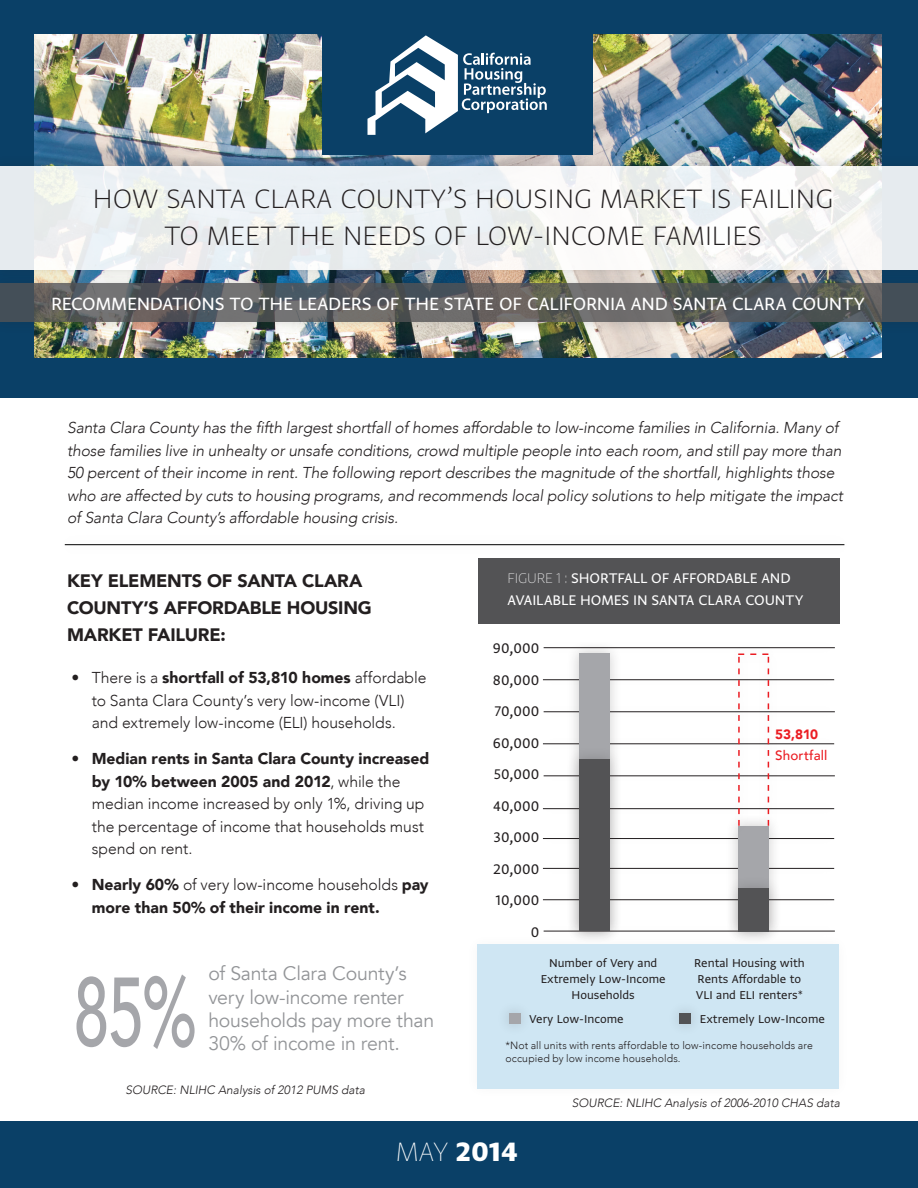
<style>
.page{position:relative;width:918px;height:1188px;background:#fff}
.page>*{position:absolute;margin:0;border:0;box-sizing:border-box;transform-origin:0 0}
.t1{font:500 96.75px "Avenir";color:#a5a6aa;scale:.67 1}
.t2{font:300 expanded 31.5px/37.8px "Greta Sans Std";color:#231f20;text-align:center}
.t3{font:31.5px "Greta Sans Std Hea";color:#fff}
.t4{font:21px "Greta Sans Std";letter-spacing:-.015em;color:#fff}
.t5{font:19.5px/23.4px "Avenir";letter-spacing:-.015em;color:#939598}
.t6{font:900 18px/27px "Avenir";letter-spacing:-.01em;color:#231f20}
.t7{font:16.5px/22.5px "Greta Sans Std";letter-spacing:-.01em;color:#fff}
.t8{font:16.5px/31.5px "Greta Sans Std";color:#231f20;text-align:right}
.t9{font:italic 300 15.75px/22.5px "Avenir";letter-spacing:-.01em;color:#231f20}
.t10{font:300 15.75px/22.5px "Avenir";letter-spacing:-.005em;color:#231f20}
.t11{font:900 15.75px/22.5px "Avenir";color:#231f20}
.t12{font:13.5px/16.2px "Greta Sans Std";color:#231f20;text-align:center}
.t13{font:500 13.5px "Avenir";letter-spacing:.005em;color:#eb1d23}
.t14{font:900 13.5px "Avenir";color:#eb1d23}
.t15{font:italic 300 12px "Avenir";color:#231f20}
.t16{font:300 10.5px/12.6px "Avenir";letter-spacing:.015em;color:#231f20}
.s1{font-weight:900}
.s2{font-weight:300}
.s3{font-weight:100}
.s4{font-family:"Greta Sans Std";font-weight:100}
</style>
<div class="page">
<div style="left:0;top:0;width:918px;height:397px;background:#0a4067"></div>
<img style="left:35px;top:35px;width:846px;height:323px">
<div style="left:322px;top:6px;width:271px;height:149px;background:#0a4067"></div>
<div style="left:0;top:154px;width:918px;height:128px;background:#231f20;opacity:.22"></div>
<svg style="left:0;top:166px;width:918px;height:103px;background:#eff2f2"></svg>
<div style="left:0;top:271px;width:918px;height:64px;background:#231f20;opacity:.22"></div>
<svg style="left:0;top:283px;width:918px;height:39px;background:#5b5e5f"></svg>
<svg style="left:368px;top:35px;width:179px;height:100px"></svg>
<hr style="left:65px;top:544px;width:779px;height:1px;background:#000">
<div style="left:0;top:1121px;width:918px;height:67px;background:#0a4067"></div>
<div style="left:477px;top:944px;width:361px;height:145px;background:#cfe6f3"></div>
<div style="left:478px;top:559px;width:362px;height:65px;background:#535355"></div>
<hr style="left:543px;top:679px;width:291px;height:1px;background:#231f20">
<hr style="left:544px;top:712px;width:291px;height:1px;background:#231f20">
<hr style="left:543px;top:744px;width:291px;height:1px;background:#231f20">
<hr style="left:544px;top:776px;width:291px;height:1px;background:#231f20">
<hr style="left:544px;top:647px;width:291px;height:1px;background:#231f20">
<hr style="left:543px;top:808px;width:291px;height:1px;background:#231f20">
<hr style="left:543px;top:838px;width:291px;height:1px;background:#231f20">
<hr style="left:543px;top:868px;width:291px;height:1px;background:#231f20">
<hr style="left:543px;top:899px;width:291px;height:1px;background:#231f20">
<hr style="left:544px;top:931px;width:291px;height:1px;background:#231f20">
<div style="left:566px;top:641px;width:56px;height:303px;background:#231f20;opacity:.22"></div>
<div style="left:579px;top:654px;width:31px;height:277px;background:#a5a6aa"></div>
<div style="left:726px;top:813px;width:56px;height:131px;background:#231f20;opacity:.22"></div>
<div style="left:738px;top:826px;width:31px;height:105px;background:#a5a6aa"></div>
<div style="left:566px;top:746px;width:56px;height:197px;background:#231f20;opacity:.22"></div>
<div style="left:579px;top:759px;width:31px;height:172px;background:#535355"></div>
<div style="left:726px;top:875px;width:56px;height:69px;background:#231f20;opacity:.22"></div>
<div style="left:738px;top:888px;width:31px;height:43px;background:#535355"></div>
<div style="left:726px;top:646px;width:26px;height:191px;background:#231f20;opacity:.22"></div>
<div style="left:727px;top:641px;width:52px;height:26px;background:#231f20;opacity:.22"></div>
<div style="left:755px;top:646px;width:27px;height:191px;background:#231f20;opacity:.22"></div>
<svg style="left:738px;top:654px;width:31px;height:172px"></svg>
<div style="left:680px;top:1013px;width:11px;height:11px;background:#535355"></div>
<div style="left:509px;top:1013px;width:11px;height:11px;background:#a5a6aa"></div>
<h2 class="t2" style="left:93px;top:178px;width:742px">HOW SANTA CLARA COUNTY’S HOUSING MARKET IS FAILING<br>TO MEET THE NEEDS OF LOW-INCOME FAMILIES</h2>
<h3 class="t4" style="left:51px;top:291px;width:816px">RECOMMENDATIONS TO THE LEADERS OF THE STATE OF CALIFORNIA AND SANTA CLARA COUNTY</h3>
<p class="t9" style="left:67px;top:417px;width:777px">Santa Clara County has the fifth largest shortfall of homes affordable to low-income families in California. Many of those families live in unhealty or unsafe conditions, crowd multiple people into each room, and still pay more than 50 percent of their income in rent. The following report describes the magnitude of the shortfall, highlights those who are affected by cuts to housing programs, and recommends local policy solutions to help mitigate the impact of Santa Clara County’s affordable housing crisis.</p>
<p class="t6" style="left:67px;top:567px;width:306px">KEY ELEMENTS OF SANTA CLARA<br>COUNTY’S AFFORDABLE HOUSING<br>MARKET FAILURE:</p>
<p class="t10" style="left:92px;top:667px;width:336px;text-indent:-20px">• There is a <span class="s1">shortfall of 53,810 homes</span> affordable to Santa Clara County’s very low-income (VLI) and extremely low-income (ELI) households.</p>
<p class="t10" style="left:92px;top:748px;width:339px;text-indent:-20px"><span class="s1">• Median rents in Santa Clara County increased by 10% between 2005 and 2012</span>, while the median income increased by only 1%, driving up the percentage of income that households must spend on rent.</p>
<p class="t11" style="left:92px;top:873px;width:338px;text-indent:-20px">• Nearly 60% <span class="s2">of very low-income households</span> pay more than 50% of their income in rent.</p>
<h1 class="t1" style="left:73px;top:929px;width:186px">85%</h1>
<p class="t5" style="left:208px;top:962px;width:227px">of Santa Clara County’s very low-income renter households pay more than</p>
<p class="t5" style="left:208px;top:1032px;width:193px">30% of income in rent.</p>
<p class="t15" style="left:126px;top:1083px;width:241px">SOURCE: NLIHC Analysis of 2012 PUMS data</p>
<p class="t7" style="left:508px;top:566px;width:297px"><span class="s3">FIGURE 1 :</span> SHORTFALL OF AFFORDABLE AND<br>AVAILABLE HOMES IN SANTA CLARA COUNTY</p>
<p class="t8" style="left:493px;top:632px;width:48px">90,000<br>80,000<br>70,000<br>60,000<br>50,000<br>40,000<br>30,000<br>20,000<br>10,000<br>0</p>
<p class="t14" style="left:775px;top:723px;width:44px">53,810</p>
<p class="t13" style="left:775px;top:744px;width:54px">Shortfall</p>
<p class="t12" style="left:541px;top:954px;width:126px">Number of Very and<br>Extremely Low-Income<br>Households</p>
<p class="t12" style="left:694px;top:954px;width:112px;text-align:left">Rental Housing with<br>Rents Affordable to<br>VLI and ELI renters*</p>
<p class="t12" style="left:529px;top:1010px;width:96px">Very Low-Income</p>
<p class="t12" style="left:700px;top:1010px;width:126px">Extremely Low-Income</p>
<p class="t16" style="left:505px;top:1040px;width:309px">*Not all units with rents affordable to low-income households are occupied by low income households.</p>
<p class="t15" style="left:572px;top:1096px;width:270px">SOURCE: NLIHC Analysis of 2006-2010 CHAS data</p>
<h2 class="t3" style="left:396px;top:1133px;width:124px"><span class="s4">MAY</span> 2014</h2>
</div>
